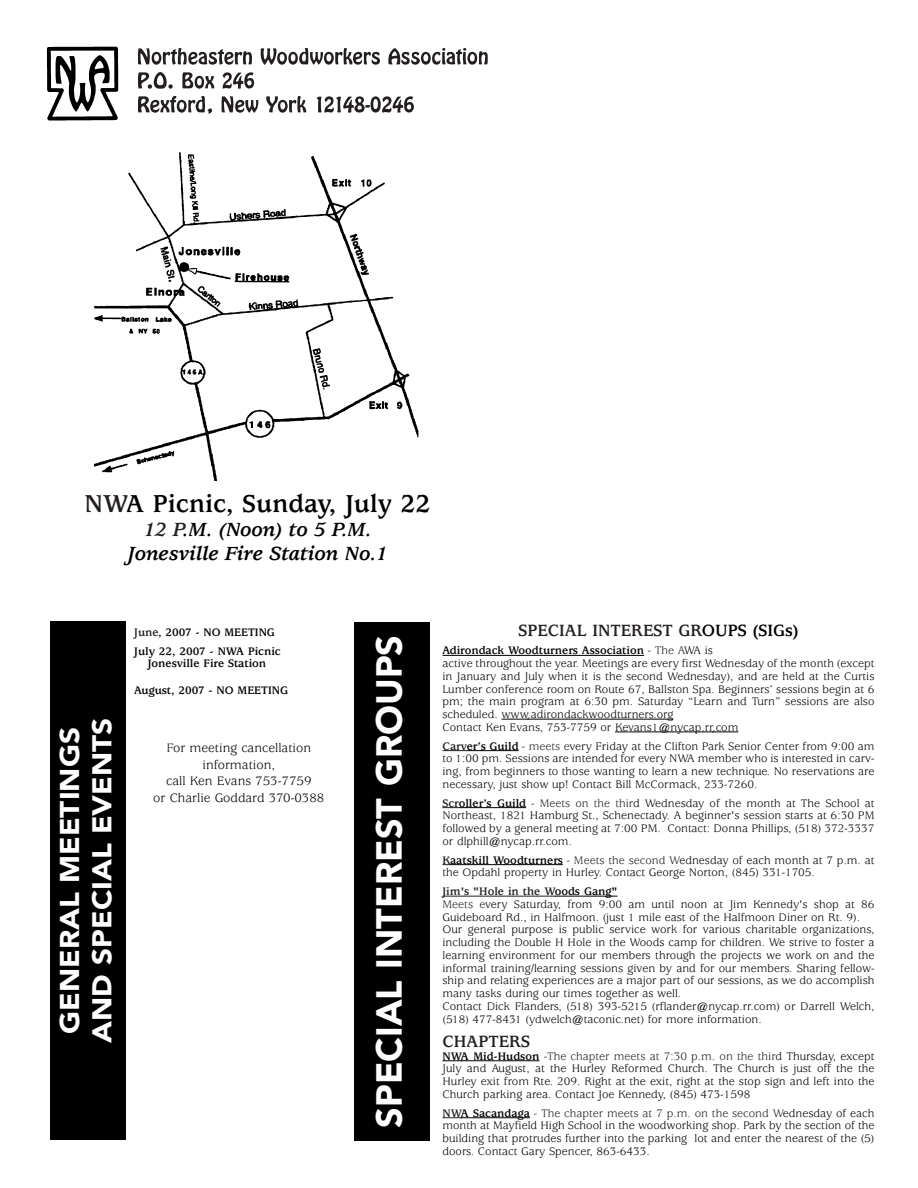
<style>
.page{position:relative;width:918px;height:1188px;background:#fff}
.page>*{position:absolute;margin:0;border:0;box-sizing:border-box;transform-origin:0 0}
.t1{font:900 36px "Avenir";color:#fff}
.t2{font:900 27px/32.4px "Avenir";color:#fff;text-align:center;scale:1.1 1}
.t3{font:700 27px "Usherwood";color:#000}
.t4{font:italic 700 21px/24px "Usherwood";color:#000;text-align:center}
.t5{font:700 18px "Usherwood";color:#231f20}
.t6{font:13.5px/16.5px "Usherwood";color:#000;text-align:center}
.t7{font:12px/12.8px "Usherwood";color:#000;text-align:justify}
.t8{font:700 12px/19.5px "Usherwood";color:#000}
.s1{color:#231f20}
.s2{color:#000}
.s3{font-weight:700}
.s4{font-weight:700;color:#231f20}
</style>
<div class="page">
<img style="left:46px;top:47px;width:73px;height:73px">
<div style="left:50px;top:621px;width:76px;height:519px;background:#000"></div>
<div style="left:355px;top:622px;width:75px;height:519px;background:#000"></div>
<svg style="left:442px;top:655px;width:23px;height:1px"></svg>
<hr style="left:465px;top:655px;width:55px;height:1px;background:#000">
<hr style="left:519px;top:655px;width:54px;height:1px;background:#000">
<hr style="left:573px;top:655px;width:71px;height:1px;background:#000">
<svg style="left:502px;top:719px;width:49px;height:1px"></svg>
<hr style="left:551px;top:719px;width:47px;height:1px;background:#000">
<hr style="left:597px;top:719px;width:52px;height:1px;background:#000">
<svg style="left:649px;top:719px;width:24px;height:1px"></svg>
<svg style="left:615px;top:732px;width:19px;height:1px"></svg>
<hr style="left:634px;top:732px;width:44px;height:1px;background:#000">
<hr style="left:683px;top:732px;width:31px;height:1px;background:#000">
<svg style="left:712px;top:732px;width:26px;height:1px"></svg>
<svg style="left:442px;top:750px;width:39px;height:1px"></svg>
<hr style="left:481px;top:750px;width:38px;height:1px;background:#000">
<svg style="left:442px;top:807px;width:44px;height:1px"></svg>
<hr style="left:486px;top:807px;width:40px;height:1px;background:#000">
<hr style="left:450px;top:864px;width:55px;height:1px;background:#000">
<hr style="left:504px;top:864px;width:54px;height:1px;background:#000">
<hr style="left:442px;top:896px;width:114px;height:1px;background:#231f20">
<hr style="left:555px;top:896px;width:63px;height:1px;background:#000">
<svg style="left:442px;top:1060px;width:19px;height:1px"></svg>
<hr style="left:461px;top:1060px;width:78px;height:1px;background:#000">
<svg style="left:442px;top:1117px;width:19px;height:1px"></svg>
<hr style="left:461px;top:1117px;width:69px;height:1px;background:#000">
<svg style="left:138px;top:48px;width:114px;height:17px"></svg>
<svg style="left:261px;top:48px;width:119px;height:17px"></svg>
<svg style="left:388px;top:48px;width:99px;height:17px"></svg>
<svg style="left:138px;top:72px;width:35px;height:17px"></svg>
<svg style="left:182px;top:72px;width:32px;height:17px"></svg>
<svg style="left:223px;top:72px;width:31px;height:17px"></svg>
<svg style="left:138px;top:96px;width:74px;height:18px"></svg>
<svg style="left:222px;top:96px;width:36px;height:17px"></svg>
<svg style="left:266px;top:96px;width:40px;height:17px"></svg>
<svg style="left:317px;top:96px;width:97px;height:17px"></svg>
<img style="left:95px;top:152px;width:324px;height:328px">
<h2 class="t3" style="left:85px;top:493px;width:348px"><span class="s1">NW</span>A Picnic, Sunday, July 22</h2>
<h3 class="t4" style="left:128px;top:519px;width:261px"><span class="s1">12 P</span>.M. (Noon) to 5 P.M.<br>Jonesville Fire Station No.1</h3>
<h2 class="t2" style="left:56px;top:1043px;width:297px;rotate:-90deg">GENERAL MEETINGS<br>AND SPECIAL EVENTS</h2>
<p class="t8" style="left:134px;top:623px;width:148px"><span class="s1">June</span>, 2007 - NO MEETING<br>July 22, 2007 - NWA Picnic</p>
<p class="t8" style="left:148px;top:655px;width:120px">Jonesville Fire Station</p>
<p class="t8" style="left:134px;top:682px;width:155px">August, 2007 - NO MEETING</p>
<p class="t6" style="left:153px;top:741px;width:173px"><span class="s1">F</span>or meeting cancellation information,<br>call Ken Evans 753-7759<br>or Charlie Goddard 370-0388</p>
<h1 class="t1" style="left:375px;top:1128px;width:494px;rotate:-90deg">SPECIAL INTEREST GROUPS</h1>
<h3 class="t5" style="left:519px;top:623px;width:281px">SPECIAL INTEREST GR<span class="s2">OUPS (SIGs)</span></h3>
<p class="t7" style="left:442px;top:645px;width:434px;text-align:left"><span class="s3">Adirondack Woodturners Association</span> <span class="s1">- The A</span>WA is<br>active throughout the year. Meetings are every first Wednesday of the month (except in January and July when it is the second Wednesday), and are held at the Curtis Lumber conference room on Route 67, Ballston Spa. Beginners’ sessions begin at 6 pm; the main program at 6:30 pm. Saturday “Learn and Turn” sessions are also scheduled. www.adirondackwoodturners.org<br>Contact Ken Evans, 753-7759 or Kevans1@nycap.rr.com</p>
<p class="t7" style="left:442px;top:741px;width:434px"><span class="s4">Carv</span><span class="s3">er’s Guild</span> <span class="s1">- meets e</span>very Friday at the Clifton Park Senior Center from 9:00 am to 1:00 pm. Sessions are intended for every NWA member who is interested in carv&shy;ing, from beginners to those wanting to learn a new technique. No reservations are necessary, just show up! Contact Bill McCormack, 233-7260.</p>
<p class="t7" style="left:442px;top:798px;width:434px"><span class="s4">Scr</span><span class="s3">oller’s Guild</span> <span class="s1">- Meets on the thir</span>d Wednesday of the month at The School at Northeast, 1821 Hamburg St., Schenectady. A beginner's session starts at 6:30 PM followed by a general meeting at 7:00 PM. Contact: Donna Phillips, (518) 372-3337 or dlphill@nycap.rr.com.</p>
<p class="t7" style="left:442px;top:855px;width:433px"><span class="s4">K</span><span class="s3">aatskill Woodturners</span> <span class="s1">- Meets the second W</span>ednesday of each month at 7 p.m. at the Opdahl property in Hurley. Contact George Norton, (845) 331-1705.</p>
<p class="t7" style="left:442px;top:886px;width:434px;text-align:left"><span class="s4">Jim's "Hole in the W</span><span class="s3">oods Gang"<br></span><span class="s1">Meets e</span>very Saturday, from 9:00 am until noon at Jim Kennedy's shop at 86<br>Guideboard Rd., in Halfmoon. (just 1 mile east of the Halfmoon Diner on Rt. 9).<br>Our general purpose is public service work for various charitable organizations, including the Double H Hole in the Woods camp for children. We strive to foster a learning environment for our members through the projects we work on and the informal training/learning sessions given by and for our members. Sharing fellow&shy;ship and relating experiences are a major part of our sessions, as we do accomplish many tasks during our times together as well.<br>Contact Dick Flanders, (518) 393-5215 (rflander@nycap.rr.com) or Darrell Welch, (518) 477-8431 (ydwelch@taconic.net) for more information.</p>
<h3 class="t5" style="left:442px;top:1035px;width:89px">CHAPTERS</h3>
<p class="t7" style="left:442px;top:1051px;width:434px"><span class="s3">NWA Mid-Hudson</span> <span class="s1">-The chapter meets at 7:30 p.m. on the thir</span>d Thursday, except July and August, at the Hurley Reformed Church. The Church is just off the the Hurley exit from Rte. 209. Right at the exit, right at the stop sign and left into the Church parking area. Contact Joe Kennedy, (845) 473-1598</p>
<p class="t7" style="left:442px;top:1108px;width:434px"><span class="s4">NW</span><span class="s3">A Sacandaga</span> <span class="s1">- The chapter meets at 7 p.m. on the second W</span>ednesday of each month at Mayfield High School in the woodworking shop. Park by the section of the building that protrudes further into the parking lot and enter the nearest of the (5) doors. Contact Gary Spencer, 863-6433.</p>
</div>
